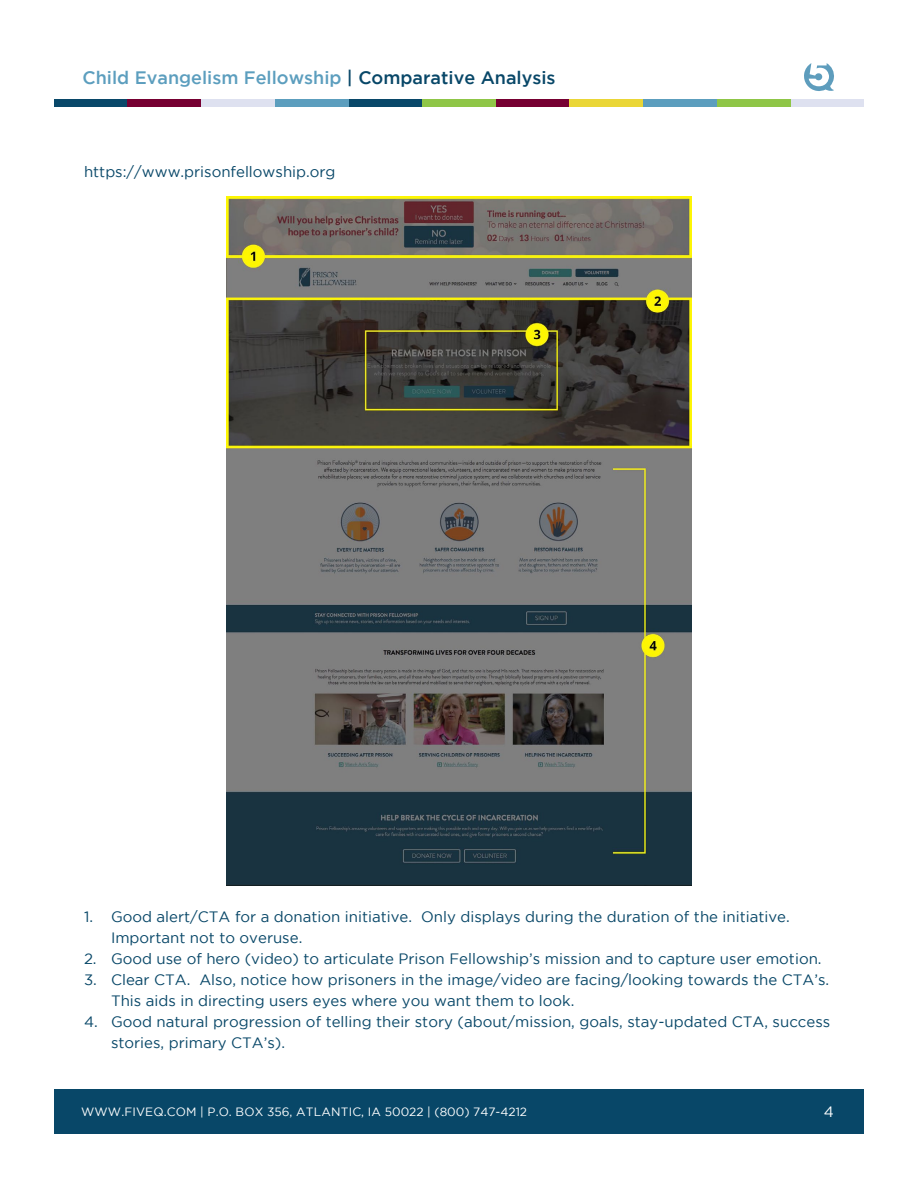
<style>
.page{position:relative;width:918px;height:1188px;background:#fff}
.page>*{position:absolute;margin:0;border:0;box-sizing:border-box;transform-origin:0 0}
.t1{font:500 18px "Gotham";color:#5c9ebe}
.t2{font:15px/21px "Gotham";color:#084768}
.t3{font:15px "Gotham";color:#fff}
.t4{font:12px "Gotham";letter-spacing:.015em;color:#fff}
.s1{color:#084768}
</style>
<div class="page">
<img style="left:227px;top:197px;width:464px;height:689px">
<div style="left:54px;top:1089px;width:810px;height:45px;background:#084768"></div>
<div style="left:54px;top:99px;width:74px;height:7px;background:#094869"></div>
<div style="left:201px;top:99px;width:74px;height:7px;background:#dee1f0"></div>
<div style="left:349px;top:99px;width:73px;height:7px;background:#094869"></div>
<div style="left:496px;top:99px;width:73px;height:7px;background:#760032"></div>
<div style="left:643px;top:99px;width:74px;height:7px;background:#5c9ebe"></div>
<div style="left:790px;top:99px;width:74px;height:7px;background:#dee1f0"></div>
<div style="left:128px;top:99px;width:73px;height:7px;background:#760032"></div>
<div style="left:275px;top:99px;width:74px;height:7px;background:#5c9ebe"></div>
<div style="left:422px;top:99px;width:74px;height:7px;background:#8fc647"></div>
<div style="left:569px;top:99px;width:74px;height:7px;background:#ead637"></div>
<div style="left:717px;top:99px;width:73px;height:7px;background:#8fc647"></div>
<svg style="left:804px;top:63px;width:30px;height:28px"></svg>
<p class="t1" style="left:82px;top:67px;width:475px">Child Evangelism Fellowship <span class="s1">| Comparative Analysis</span></p>
<p class="t2" style="left:84px;top:161px;width:253px">https://www.prisonfellowship.org</p>
<p class="t2" style="left:111px;top:906px;width:680px;text-indent:-27px">1. Good alert/CTA for a donation initiative. Only displays during the duration of the initiative.<br>I mportant not to overuse.</p>
<p class="t2" style="left:84px;top:948px;width:739px">2. Good use of hero (video) to articulate Prison Fellowship’s mission and to capture user emotion.</p>
<p class="t2" style="left:111px;top:969px;width:720px;text-indent:-27px">3. Clear CTA. Also, notice how prisoners in the image/video are facing/looking towards the CTA’s.<br>This aids in directing users eyes where you want them to look.</p>
<p class="t2" style="left:111px;top:1011px;width:721px;text-indent:-27px">4. Good natural progression of telling their story (about/mission, goals, stay-updated CTA, success stories, primary CTA’s).</p>
<p class="t4" style="left:81px;top:1105px;width:448px">www.f iveq.com | P.O. Box 356, At lant ic, I A 50022 | (800) 747-4212</p>
<p class="t3" style="left:824px;top:1103px;width:12px">4</p>
</div>
